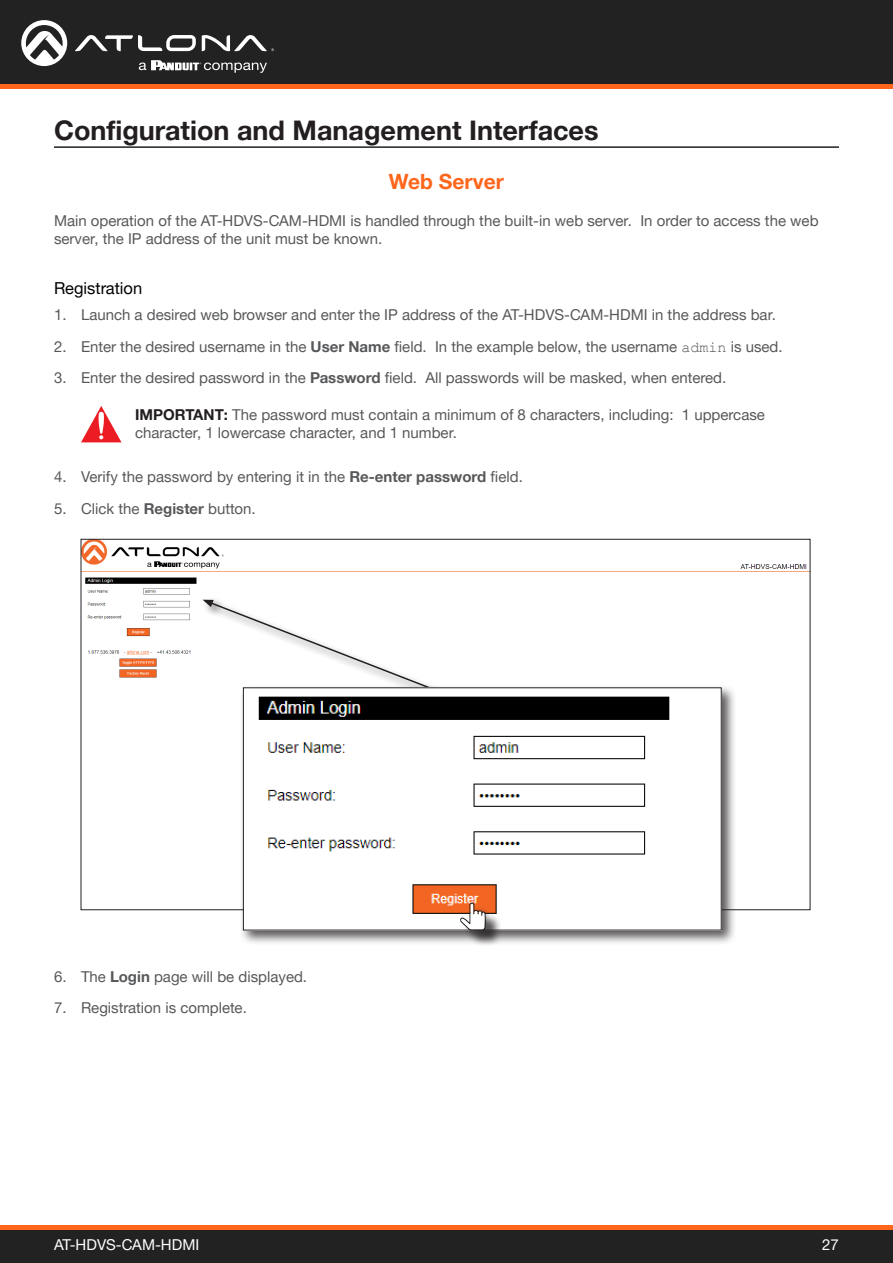
<style>
.page{position:relative;width:893px;height:1263px;background:#fff}
.page>*{position:absolute;margin:0;border:0;box-sizing:border-box;transform-origin:0 0}
.Section_Header{font:700 27px "Helvetica Neue LTW1 G";color:#231f20}
.Subsection_Header{font:700 21px "Helvetica Neue LTW1 G";color:#ff661c}
.Secondary_Subsection{font:16.5px "Helvetica Neue LTW1 G";color:#000}
.General_Text{font:15px/18px "Helvetica Neue LTW1 G";color:#57585a}
.t1{font:15px "Helvetica Neue LTW1 G";color:#fff}
.s1{font-weight:700}
.s2{font-family:"Courier New"}
.s3{font-weight:700;color:#231f20}
</style>
<div class="page">
<div style="left:0;top:1227px;width:893px;height:36px;background:#222"></div>
<hr style="left:0;top:1225px;width:893px;height:4px;background:#ff661c">
<div style="left:0;top:0;width:893px;height:84px;background:#222"></div>
<hr style="left:0;top:84px;width:893px;height:4px;background:#ff661c">
<svg style="left:75px;top:35px;width:121px;height:16px"></svg>
<svg style="left:202px;top:35px;width:72px;height:16px"></svg>
<svg style="left:21px;top:20px;width:46px;height:46px"></svg>
<svg style="left:139px;top:60px;width:128px;height:13px"></svg>
<img style="left:83px;top:541px;width:725px;height:137px">
<div style="left:201px;top:597px;width:283px;height:119px;background:#fff"></div>
<svg style="left:203px;top:600px;width:221px;height:84px"></svg>
<div style="left:240px;top:684px;width:496px;height:261px;background:#231f20;opacity:.75"></div>
<img style="left:245px;top:689px;width:475px;height:239px">
<div style="left:243px;top:687px;width:479px;height:243px;border:1px solid #231f20"></div>
<div style="left:462px;top:905px;width:40px;height:41px;background:#231f20;opacity:.75"></div>
<svg style="left:460px;top:902px;width:26px;height:28px"></svg>
<svg style="left:81px;top:406px;width:41px;height:36px"></svg>
<hr style="left:54px;top:146px;width:785px;height:2px;background:#231f20">
<p class="Section_Header" style="left:54px;top:113px;width:546px">Configuration and Management Interfaces</p>
<p class="Subsection_Header" style="left:389px;top:169px;width:117px">Web Server</p>
<p class="General_Text" style="left:54px;top:211px;width:766px">Main operation of the AT-HDVS-CAM-HDMI is handled through the built-in web server. In order to access the web server, the IP address of the unit must be known.</p>
<p class="Secondary_Subsection" style="left:54px;top:278px;width:90px">Registration</p>
<p class="General_Text" style="left:54px;top:306px;width:724px">1. Launch a desired web browser and enter the IP address of the AT-HDVS-CAM-HDMI in the address bar.</p>
<p class="General_Text" style="left:54px;top:337px;width:730px">2. Enter the desired username in the <span class="s1">User Name</span> field. In the example below, the username <span class="s2">admin</span> is used.</p>
<p class="General_Text" style="left:54px;top:369px;width:674px">3. Enter the desired password in the <span class="s1">Password</span> field. All passwords will be masked, when entered.</p>
<p class="General_Text" style="left:135px;top:406px;width:631px"><span class="s3">IMPORTANT:</span> The password must contain a minimum of 8 characters, including: 1 uppercase character, 1 lowercase character, and 1 number.</p>
<p class="General_Text" style="left:54px;top:468px;width:470px">4. Verify the password by entering it in the <span class="s1">Re-enter password</span> field.</p>
<p class="General_Text" style="left:54px;top:499px;width:203px">5. Click the <span class="s1">Register</span> button.</p>
<p class="General_Text" style="left:54px;top:967px;width:255px">6. The <span class="s1">Login</span> page will be displayed.</p>
<p class="General_Text" style="left:54px;top:999px;width:194px">7. Registration is complete.</p>
<p class="t1" style="left:54px;top:1235px;width:147px">AT-HDVS-CAM-HDMI</p>
<p class="t1" style="left:822px;top:1235px;width:18px">27</p>
</div>
